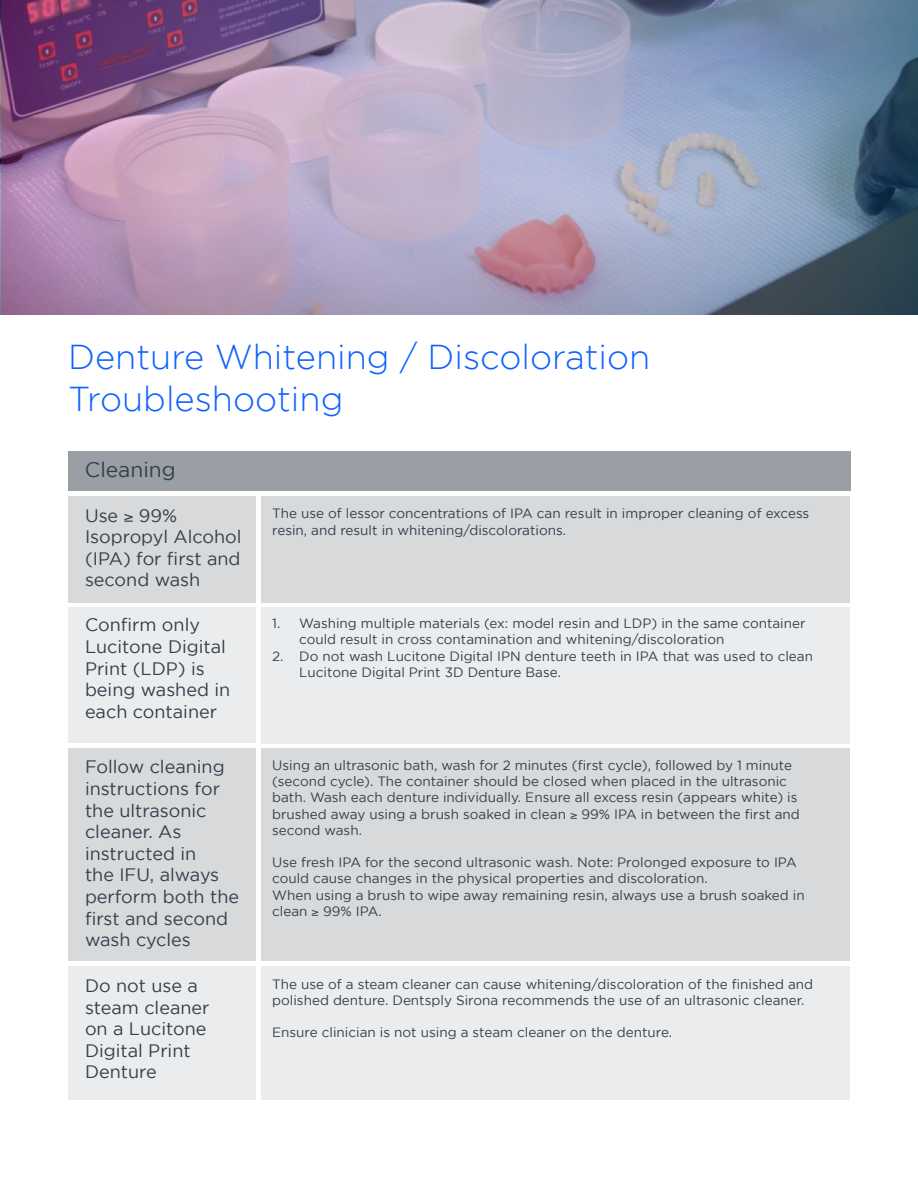
<style>
.page{position:relative;width:918px;height:1188px;background:#fff}
.page>*{position:absolute;margin:0;border:0;box-sizing:border-box;transform-origin:0 0}
.t1{font:300 34.5px "Gotham";color:#0f62fe}
.t2{font:21px "Gotham";color:#333f4c}
.t3{font:18px/21.6px "Gotham";color:#333f4c}
.t4{font:13.5px/16.2px "Gotham";color:#333f4c}
</style>
<div class="page">
<div style="left:68px;top:451px;width:782px;height:40px;background:#999fa5"></div>
<div style="left:68px;top:496px;width:188px;height:107px;background:#d7d9db"></div>
<div style="left:68px;top:608px;width:188px;height:135px;background:#ebeced"></div>
<div style="left:68px;top:748px;width:188px;height:212px;background:#d7d9db"></div>
<div style="left:68px;top:966px;width:188px;height:133px;background:#ebeced"></div>
<div style="left:262px;top:496px;width:588px;height:107px;background:#d7d9db"></div>
<div style="left:262px;top:607px;width:588px;height:136px;background:#ebeced"></div>
<div style="left:262px;top:748px;width:588px;height:212px;background:#d7d9db"></div>
<div style="left:262px;top:966px;width:588px;height:133px;background:#ebeced"></div>
<img style="left:2px;top:0;width:916px;height:315px">
<p class="t1" style="left:68px;top:338px;width:584px">Denture Whitening / Discoloration</p>
<p class="t1" style="left:68px;top:380px;width:277px">Troubleshooting</p>
<p class="t2" style="left:85px;top:458px;width:92px">Cleaning</p>
<p class="t3" style="left:85px;top:504px;width:158px">Use ≥ 99%<br>Isopropyl Alcohol (IPA) for first and second wash</p>
<p class="t3" style="left:85px;top:614px;width:147px">Confirm only<br>Lucitone Digital<br>Print (LDP) is being washed in each container</p>
<p class="t3" style="left:85px;top:756px;width:156px">Follow cleaning instructions for the ultrasonic cleaner. As instructed in<br>the IFU, always perform both the first and second wash cycles</p>
<p class="t3" style="left:85px;top:974px;width:126px">Do not use a steam cleaner on a Lucitone<br>Digital Print<br>Denture</p>
<p class="t4" style="left:272px;top:505px;width:539px">The use of lessor concentrations of IPA can result in improper cleaning of excess resin, and result in whitening/discolorations.</p>
<p class="t4" style="left:299px;top:615px;width:508px;text-indent:-27px">1. Washing multiple materials (ex: model resin and LDP) in the same container could result in cross contamination and whitening/discoloration</p>
<p class="t4" style="left:299px;top:647px;width:515px;text-indent:-27px">2. Do not wash Lucitone Digital IPN denture teeth in IPA that was used to clean<br>Lucitone Digital Print 3D Denture Base.</p>
<p class="t4" style="left:272px;top:757px;width:529px">Using an ultrasonic bath, wash for 2 minutes (first cycle), followed by 1 minute (second cycle). The container should be closed when placed in the ultrasonic bath. Wash each denture individually. Ensure all excess resin (appears white) is brushed away using a brush soaked in clean ≥ 99% IPA in between the first and second wash.</p>
<p class="t4" style="left:272px;top:854px;width:526px">Use fresh IPA for the second ultrasonic wash. Note: Prolonged exposure to IPA could cause changes in the physical properties and discoloration.</p>
<p class="t4" style="left:272px;top:887px;width:534px">When using a brush to wipe away remaining resin, always use a brush soaked in clean ≥ 99% IPA.</p>
<p class="t4" style="left:272px;top:976px;width:543px">The use of a steam cleaner can cause whitening/discoloration of the finished and polished denture. Dentsply Sirona recommends the use of an ultrasonic cleaner.</p>
<p class="t4" style="left:272px;top:1024px;width:402px">Ensure clinician is not using a steam cleaner on the denture.</p>
</div>
